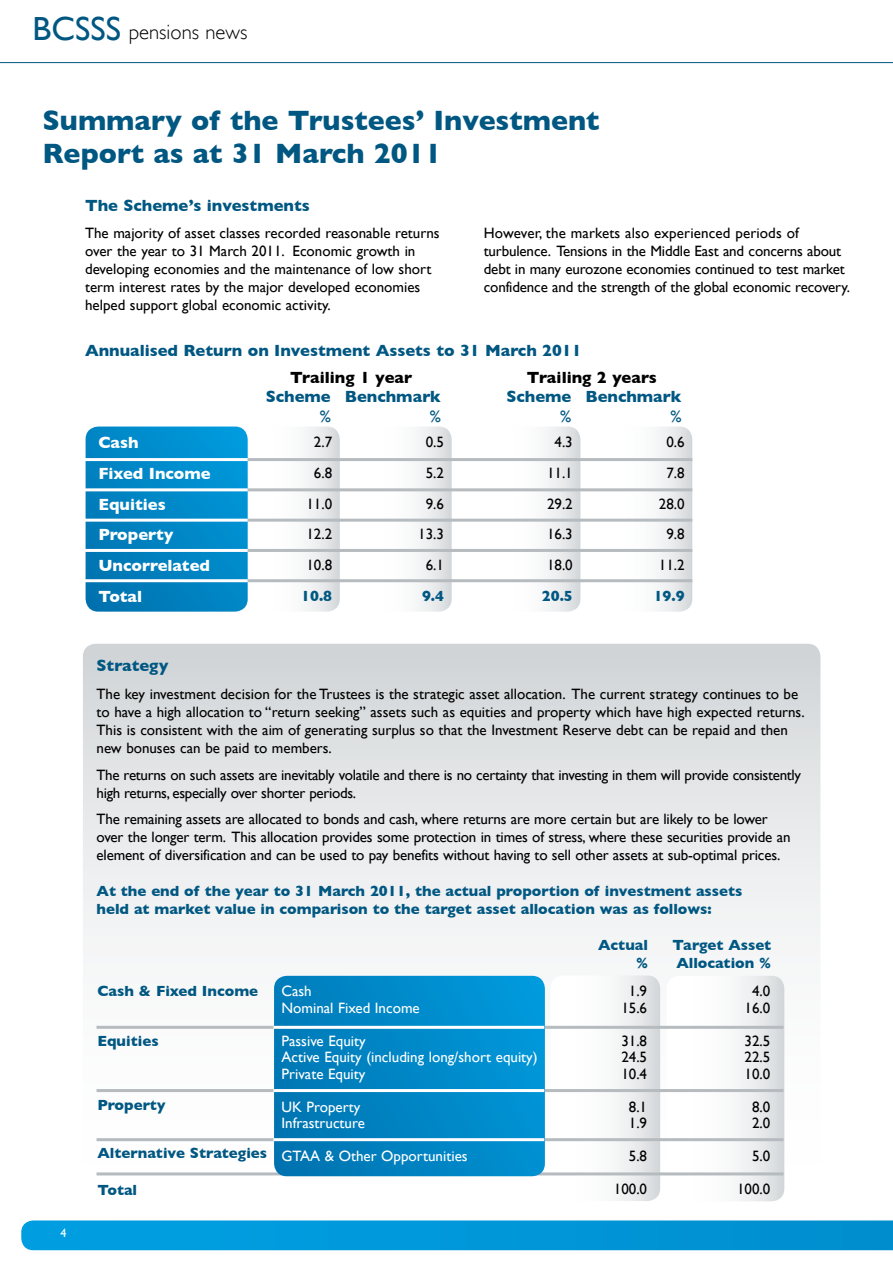
<style>
.page{position:relative;width:893px;height:1263px;background:#fff}
.page>*{position:absolute;margin:0;border:0;box-sizing:border-box;transform-origin:0 0}
.t1{font:700 28.5px/33px "Gill Sans";color:#005782}
.t2{font:300 20.7px "Gill Sans";color:#000}
.t3{font:700 16.5px "Gill Sans";color:#005782}
.t4{font:700 16.5px/30.8px "Gill Sans";color:#fff}
.t5{font:700 16.5px "Gill Sans";color:#000}
.t6{font:16.5px "Gill Sans";color:#005782}
.t7{font:15px/30.8px "Gill Sans";letter-spacing:-.01em;color:#000}
.t8{font:700 15px/18px "Gill Sans";color:#005782}
.t9{font:15px/16.5px "Gill Sans";color:#fff}
.t10{font:12px "Gill Sans";color:#fff}
.s1{font-weight:400;font-size:33.45px;color:#005782}
</style>
<div class="page">
<svg style="left:255px;top:426px;width:85px;height:186px"></svg>
<svg style="left:495px;top:426px;width:85px;height:186px"></svg>
<svg style="left:367px;top:426px;width:85px;height:186px"></svg>
<svg style="left:607px;top:426px;width:85px;height:186px"></svg>
<div style="left:83px;top:644px;width:737px;height:579px;background:linear-gradient(to bottom,#d7dadc,#fff);border-radius:13px"></div>
<svg style="left:21px;top:1220px;width:872px;height:30px;background:#0499d9"></svg>
<hr style="left:0;top:62px;width:893px;height:1px;background:#005782">
<hr style="left:248px;top:458px;width:444px;height:3px;background:#b5bbbf">
<hr style="left:248px;top:488px;width:444px;height:3px;background:#b5bbbf">
<hr style="left:248px;top:519px;width:444px;height:3px;background:#b5bbbf">
<hr style="left:248px;top:549px;width:444px;height:3px;background:#b5bbbf">
<hr style="left:248px;top:579px;width:444px;height:3px;background:#b5bbbf">
<svg style="left:86px;top:426px;width:162px;height:186px;background:#0487c6"></svg>
<hr style="left:85px;top:458px;width:163px;height:3px;background:#fff">
<hr style="left:85px;top:488px;width:163px;height:3px;background:#fff">
<hr style="left:85px;top:519px;width:163px;height:3px;background:#fff">
<hr style="left:85px;top:549px;width:163px;height:3px;background:#fff">
<hr style="left:85px;top:579px;width:163px;height:3px;background:#fff">
<hr style="left:97px;top:1026px;width:302px;height:3px;background:#b5bbbf">
<hr style="left:97px;top:1089px;width:302px;height:3px;background:#b5bbbf">
<hr style="left:97px;top:1138px;width:302px;height:3px;background:#b5bbbf">
<hr style="left:97px;top:1172px;width:302px;height:3px;background:#b5bbbf">
<svg style="left:550px;top:975px;width:110px;height:226px"></svg>
<svg style="left:667px;top:976px;width:117px;height:225px"></svg>
<hr style="left:519px;top:1026px;width:264px;height:3px;background:#b5bbbf">
<hr style="left:519px;top:1089px;width:264px;height:3px;background:#b5bbbf">
<hr style="left:519px;top:1138px;width:264px;height:3px;background:#b5bbbf">
<hr style="left:519px;top:1172px;width:264px;height:3px;background:#b5bbbf">
<svg style="left:274px;top:976px;width:271px;height:200px;background:#0187c6"></svg>
<hr style="left:273px;top:1026px;width:271px;height:3px;background:#fff">
<hr style="left:273px;top:1089px;width:271px;height:3px;background:#fff">
<hr style="left:273px;top:1138px;width:271px;height:3px;background:#fff">
<h2 class="t2" style="left:33px;top:20px;width:216px"><span class="s1">BCSSS</span> pensions news</h2>
<h1 class="t1" style="left:43px;top:104px;width:558px">Summary of the Trustees’ Investment<br>Report as at 31 March 2011</h1>
<p class="t3" style="left:85px;top:196px;width:226px">The Scheme’s investments</p>
<p class="t7" style="left:85px;top:223px;width:356px;line-height:18px">The majority of asset classes recorded reasonable returns over the year to 31 March 2011. Economic growth in developing economies and the maintenance of low short term interest rates by the major developed economies helped support global economic activity.</p>
<p class="t7" style="left:484px;top:223px;width:368px;line-height:18px">However, the markets also experienced periods of turbulence. Tensions in the Middle East and concerns about debt in many eurozone economies continued to test market confidence and the strength of the global economic recovery.</p>
<p class="t3" style="left:85px;top:341px;width:498px">Annualised Return on Investment Assets to 31 March 2011</p>
<p class="t5" style="left:290px;top:368px;width:124px">Trailing 1 year</p>
<p class="t5" style="left:527px;top:368px;width:131px">Trailing 2 years</p>
<p class="t4" style="left:98px;top:427px;width:114px">Cash<br>Fixed Income<br>Equities<br>Property<br>Uncorrelated<br>Total</p>
<p class="t3" style="left:97px;top:655px;width:73px">Strategy</p>
<p class="t3" style="left:266px;top:387px;width:67px">Scheme</p>
<p class="t6" style="left:320px;top:407px;width:13px">%</p>
<p class="t7" style="left:306px;top:427px;width:27px;text-align:center">2.7<br>6.8<br>11.0<br>12.2<br>10.8</p>
<p class="t8" style="left:301px;top:587px;width:32px">10.8</p>
<p class="t3" style="left:345px;top:387px;width:98px">Benchmark</p>
<p class="t6" style="left:430px;top:407px;width:13px">%</p>
<p class="t7" style="left:418px;top:426px;width:27px;text-align:center">0.5<br>5.2<br>9.6<br>13.3<br>6.1</p>
<p class="t8" style="left:422px;top:587px;width:24px">9.4</p>
<p class="t3" style="left:506px;top:387px;width:67px">Scheme</p>
<p class="t6" style="left:560px;top:407px;width:13px">%</p>
<p class="t7" style="left:547px;top:427px;width:27px;text-align:center">4.3<br>11.1<br>29.2<br>16.3<br>18.0</p>
<p class="t8" style="left:542px;top:587px;width:32px">20.5</p>
<p class="t3" style="left:585px;top:387px;width:98px">Benchmark</p>
<p class="t6" style="left:670px;top:407px;width:13px">%</p>
<p class="t7" style="left:659px;top:426px;width:27px;text-align:center">0.6<br>7.8<br>28.0<br>9.8<br>11.2</p>
<p class="t8" style="left:654px;top:587px;width:32px">19.9</p>
<p class="t7" style="left:97px;top:685px;width:710px;line-height:18px">The key investment decision for the Trustees is the strategic asset allocation. The current strategy continues to be to have a high allocation to “return seeking” assets such as equities and property which have high expected returns.<br>This is consistent with the aim of generating surplus so that the Investment Reserve debt can be repaid and then new bonuses can be paid to members.</p>
<p class="t7" style="left:97px;top:766px;width:706px;line-height:18px">The returns on such assets are inevitably volatile and there is no certainty that investing in them will provide consistently high returns, especially over shorter periods.</p>
<p class="t7" style="left:97px;top:810px;width:695px;line-height:18px">The remaining assets are allocated to bonds and cash, where returns are more certain but are likely to be lower over the longer term. This allocation provides some protection in times of stress, where these securities provide an element of diversification and can be used to pay benefits without having to sell other assets at sub-optimal prices.</p>
<p class="t8" style="left:97px;top:882px;width:647px">At the end of the year to 31 March 2011, the actual proportion of investment assets held at market value in comparison to the target asset allocation was as follows:</p>
<p class="t10" style="left:61px;top:1225px;width:7px">4</p>
<p class="t8" style="left:97px;top:982px;width:162px">Cash &amp; Fixed Income</p>
<p class="t8" style="left:97px;top:1032px;width:63px">Equities</p>
<p class="t8" style="left:97px;top:1095px;width:70px">Property</p>
<p class="t8" style="left:97px;top:1144px;width:171px">Alternative Strategies</p>
<p class="t8" style="left:97px;top:1181px;width:41px">Total</p>
<p class="t9" style="left:281px;top:983px;width:140px">Cash<br>Nominal Fixed Income</p>
<p class="t9" style="left:281px;top:1032px;width:258px">Passive Equity<br>Active Equity (including long/short equity)<br>Private Equity</p>
<p class="t9" style="left:281px;top:1098px;width:85px">UK Property<br>Infrastructure</p>
<p class="t9" style="left:281px;top:1148px;width:188px">GTAA &amp; Other Opportunities</p>
<p class="t8" style="left:598px;top:936px;width:51px;text-align:right">Actual %</p>
<p class="t8" style="left:673px;top:936px;width:100px">Target Asset<br>Allocation %</p>
<p class="t7" style="left:621px;top:983px;width:27px;line-height:16.5px;text-align:center">1.9<br>15.6</p>
<p class="t7" style="left:621px;top:1032px;width:27px;line-height:16.5px;text-align:justify">31.8<br>24.5<br>10.4</p>
<p class="t7" style="left:629px;top:1098px;width:20px;line-height:16.5px">8.1<br>1.9</p>
<p class="t7" style="left:614px;top:1139px;width:35px;line-height:33px;text-align:right">5.8<br>100.0</p>
<p class="t7" style="left:745px;top:983px;width:27px;line-height:16.5px;text-align:center">4.0<br>16.0</p>
<p class="t7" style="left:745px;top:1032px;width:27px;line-height:16.5px;text-align:justify">32.5<br>22.5<br>10.0</p>
<p class="t7" style="left:752px;top:1098px;width:20px;line-height:16.5px">8.0<br>2.0</p>
<p class="t7" style="left:752px;top:1141px;width:20px">5.0</p>
<p class="t7" style="left:737px;top:1174px;width:35px">100.0</p>
</div>
